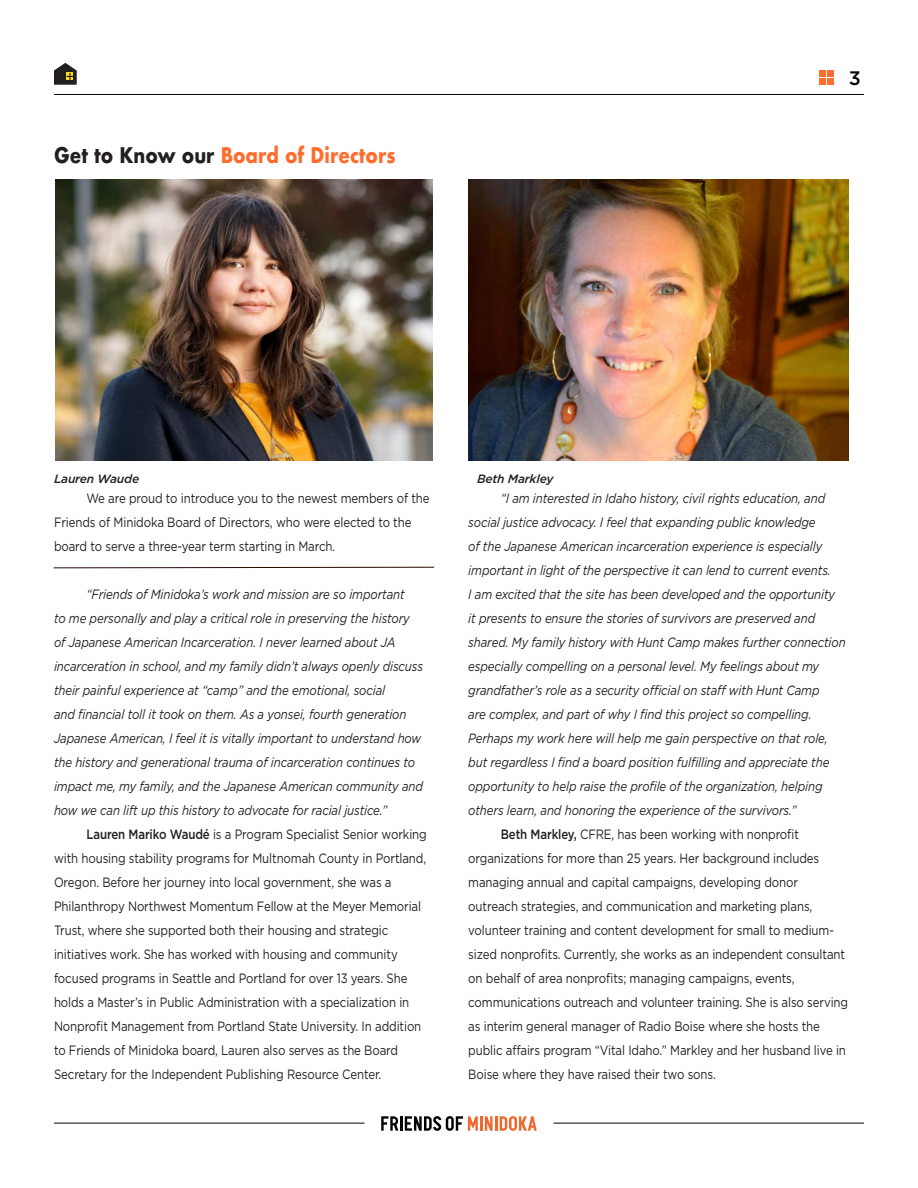
<style>
.page{position:relative;width:918px;height:1188px;background:#fff}
.page>*{position:absolute;margin:0;border:0;box-sizing:border-box;transform-origin:0 0}
.t1{font:700 21px "Futura";color:#ff6c2c;scale:.85 1}
.t2{font:500 19.5px "Gotham";color:#040503}
._2_Columns_Wide{font:italic 13.5px/24px "Gotham";letter-spacing:-.01em;color:#231f20;scale:.85 1}
._2_Columns_Wide-2{font:13.5px/24px "Gotham";letter-spacing:-.01em;color:#231f20;scale:.85 1}
.Photo_Captions{font:italic 500 12px "Gotham";letter-spacing:-.015em;color:#231f20}
.s1{color:#231f20}
.s2{font-weight:500}
</style>
<div class="page">
<div style="left:819px;top:71px;width:7px;height:6px;background:#ff6c2c"></div>
<div style="left:827px;top:71px;width:7px;height:6px;background:#ff6c2c"></div>
<div style="left:819px;top:79px;width:7px;height:6px;background:#ff6c2c"></div>
<div style="left:827px;top:79px;width:7px;height:6px;background:#ff6c2c"></div>
<svg style="left:381px;top:1116px;width:97px;height:15px"></svg>
<hr style="left:480px;top:1116px;width:3px;height:15px;background:#f2682c">
<svg style="left:485px;top:1116px;width:52px;height:15px"></svg>
<hr style="left:54px;top:1123px;width:310px;height:1px;background:#040503">
<hr style="left:554px;top:1123px;width:310px;height:1px;background:#040503">
<hr style="left:54px;top:94px;width:810px;height:1px;background:#040503">
<svg style="left:54px;top:63px;width:23px;height:22px"></svg>
<img style="left:56px;top:180px;width:376px;height:280px">
<img style="left:468px;top:180px;width:380px;height:280px">
<svg style="left:53px;top:567px;width:382px;height:1px"></svg>
<p class="t1" style="left:54px;top:140px;width:403px"><span class="s1">Get to Know our</span> Board of Directors</p>
<h2 class="t2" style="left:849px;top:65px;width:14px">3</h2>
<p class="Photo_Captions" style="left:54px;top:470px;width:87px">Lauren Waude</p>
<p class="_2_Columns_Wide-2" style="left:54px;top:486px;width:443px;text-indent:32px">We are proud to introduce you to the newest members of the<br>Friends of Minidoka Board of Directors, who were elected to the board to serve a three-year term starting in March.</p>
<p class="_2_Columns_Wide" style="left:54px;top:582px;width:436px;text-indent:32px">“Friends of Minidoka’s work and mission are so important<br>to me personally and play a critical role in preserving the history of Japanese American Incarceration. I never learned about JA incarceration in school, and my family didn’t always openly discuss their painful experience at “camp” and the emotional, social<br>and financial toll it took on them. As a yonsei, fourth generation Japanese American, I feel it is vitally important to understand how the history and generational trauma of incarceration continues to impact me, my family, and the Japanese American community and how we can lift up this history to advocate for racial justice.”</p>
<p class="_2_Columns_Wide-2" style="left:54px;top:822px;width:440px;text-indent:32px"><span class="s2">Lauren Mariko Waudé</span> is a Program Specialist Senior working with housing stability programs for Multnomah County in Portland, Oregon. Before her journey into local government, she was a Philanthropy Northwest Momentum Fellow at the Meyer Memorial Trust, where she supported both their housing and strategic initiatives work. She has worked with housing and community focused programs in Seattle and Portland for over 13 years. She holds a Master’s in Public Administration with a specialization in Nonprofit Management from Portland State University. In addition to Friends of Minidoka board, Lauren also serves as the Board Secretary for the Independent Publishing Resource Center.</p>
<p class="Photo_Captions" style="left:477px;top:470px;width:78px">Beth Markley</p>
<p class="_2_Columns_Wide" style="left:468px;top:486px;width:446px;text-indent:32px">“I am interested in Idaho history, civil rights education, and social justice advocacy. I feel that expanding public knowledge<br>of the Japanese American incarceration experience is especially important in light of the perspective it can lend to current events.<br>I am excited that the site has been developed and the opportunity it presents to ensure the stories of survivors are preserved and shared. My family history with Hunt Camp makes further connection especially compelling on a personal level. My feelings about my grandfather’s role as a security official on staff with Hunt Camp<br>are complex, and part of why I find this project so compelling.<br>Perhaps my work here will help me gain perspective on that role, but regardless I find a board position fulfilling and appreciate the opportunity to help raise the profile of the organization, helping others learn, and honoring the experience of the survivors.”</p>
<p class="_2_Columns_Wide-2" style="left:468px;top:822px;width:448px;text-indent:32px"><span class="s2">Beth Markley,</span> CFRE, has been working with nonprofit organizations for more than 25 years. Her background includes managing annual and capital campaigns, developing donor outreach strategies, and communication and marketing plans, volunteer training and content development for small to medium&shy;sized nonprofits. Currently, she works as an independent consultant on behalf of area nonprofits; managing campaigns, events, communications outreach and volunteer training. She is also serving as interim general manager of Radio Boise where she hosts the public affairs program “Vital Idaho.” Markley and her husband live in Boise where they have raised their two sons.</p>
</div>
